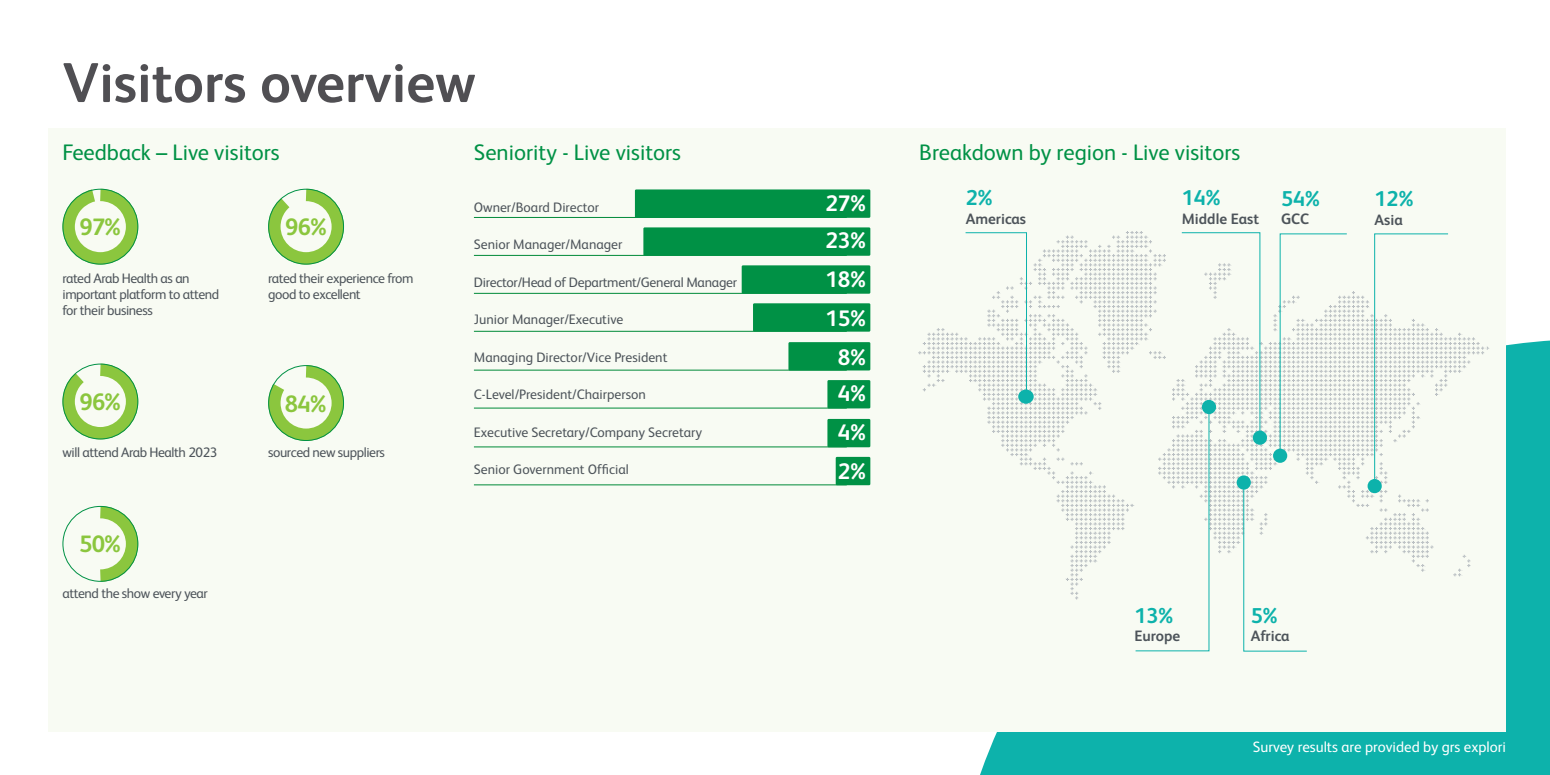
<style>
.page{position:relative;width:1550px;height:775px;background:#fff}
.page>*{position:absolute;margin:0;border:0;box-sizing:border-box;transform-origin:0 0}
.t1{font:700 56.25px "FS Albert";color:#504f53}
.t2{font:700 23.75px "FS Albert";letter-spacing:-.03em;color:#8bc63e}
.t3{font:22.5px "FS Albert";color:#009145}
.t4{font:700 22.5px "FS Albert";color:#fff}
.t5{font:700 21.5px "FS Albert";color:#0db2ab}
.t6{font:700 15px "FS Albert";color:#4d545a}
.t7{font:15px "FS Albert";color:#fff}
.t8{font:13.75px/16.2px "FS Albert";letter-spacing:-.02em;color:#4d545a}
.t9{font:13.75px "FS Albert";color:#4d545a}
</style>
<div class="page">
<div style="left:980px;top:340px;width:570px;height:435px;background:#0db2ab"></div>
<div style="left:49px;top:128px;width:1457px;height:604px;background:#f8fbf3"></div>
<svg style="left:918px;top:231px;width:571px;height:368px"></svg>
<svg style="left:1374px;top:233px;width:75px;height:257px"></svg>
<div style="left:1368px;top:479px;width:14px;height:14px;background:#0db2ab;border-radius:50%"></div>
<svg style="left:965px;top:232px;width:62px;height:164px"></svg>
<svg style="left:1135px;top:232px;width:212px;height:420px"></svg>
<div style="left:1237px;top:475px;width:14px;height:15px;background:#0db2ab;border-radius:50%"></div>
<div style="left:1018px;top:390px;width:16px;height:14px;background:#0db2ab;border-radius:50%"></div>
<svg style="left:62px;top:188px;width:77px;height:76px"></svg>
<div style="left:63px;top:189px;width:75px;height:76px;border:1px solid #009145;border-radius:50%"></div>
<svg style="left:268px;top:188px;width:76px;height:77px"></svg>
<div style="left:268px;top:189px;width:76px;height:76px;border:1px solid #009145;border-radius:50%"></div>
<svg style="left:88px;top:505px;width:51px;height:77px"></svg>
<div style="left:63px;top:506px;width:75px;height:76px;border:1px solid #009145;border-radius:50%"></div>
<svg style="left:268px;top:365px;width:76px;height:76px"></svg>
<div style="left:268px;top:365px;width:76px;height:76px;border:1px solid #009145;border-radius:50%"></div>
<svg style="left:62px;top:363px;width:77px;height:77px"></svg>
<div style="left:63px;top:364px;width:75px;height:75px;border:1px solid #009145;border-radius:50%"></div>
<hr style="left:474px;top:217px;width:373px;height:1px;background:#008a38">
<div style="left:635px;top:189px;width:235px;height:29px;background:#009145"></div>
<hr style="left:474px;top:331px;width:373px;height:1px;background:#008a38">
<div style="left:753px;top:303px;width:117px;height:29px;background:#009145"></div>
<hr style="left:474px;top:485px;width:373px;height:1px;background:#008a38">
<div style="left:836px;top:457px;width:34px;height:28px;background:#009145"></div>
<hr style="left:474px;top:408px;width:373px;height:1px;background:#008a38">
<div style="left:827px;top:380px;width:43px;height:28px;background:#009145"></div>
<hr style="left:474px;top:255px;width:373px;height:1px;background:#008a38">
<div style="left:643px;top:227px;width:227px;height:29px;background:#009145"></div>
<hr style="left:474px;top:370px;width:373px;height:1px;background:#008a38">
<div style="left:788px;top:342px;width:82px;height:28px;background:#009145"></div>
<hr style="left:474px;top:293px;width:373px;height:1px;background:#008a38">
<div style="left:742px;top:265px;width:128px;height:29px;background:#009145"></div>
<hr style="left:474px;top:447px;width:373px;height:1px;background:#008a38">
<div style="left:827px;top:419px;width:43px;height:28px;background:#009145"></div>
<p class="t1" style="left:62px;top:45px;width:415px">Visitors overview</p>
<p class="t3" style="left:62px;top:137px;width:219px">Feedback – Live visitors</p>
<p class="t2" style="left:79px;top:211px;width:43px">97%</p>
<p class="t2" style="left:285px;top:211px;width:43px">96%</p>
<p class="t8" style="left:268px;top:269px;width:147px">rated their experience from good to excellent</p>
<p class="t8" style="left:62px;top:269px;width:158px">rated Arab Health as an important platform to attend for their business</p>
<p class="t2" style="left:79px;top:386px;width:43px">96%</p>
<p class="t8" style="left:63px;top:444px;width:156px">will attend Arab Health 2023</p>
<p class="t2" style="left:79px;top:528px;width:43px">50%</p>
<p class="t8" style="left:63px;top:585px;width:147px">attend the show every year</p>
<p class="t2" style="left:285px;top:387px;width:43px">84%</p>
<p class="t8" style="left:268px;top:444px;width:118px">sourced new suppliers</p>
<p class="t3" style="left:474px;top:137px;width:209px">Seniority - Live visitors</p>
<p class="t9" style="left:474px;top:198px;width:127px">Owner/Board Director</p>
<p class="t9" style="left:474px;top:235px;width:150px">Senior Manager/Manager</p>
<p class="t8" style="left:474px;top:273px;width:265px">Director/Head of Department/General Manager</p>
<p class="t9" style="left:474px;top:310px;width:151px">Junior Manager/Executive</p>
<p class="t9" style="left:474px;top:348px;width:195px">Managing Director/Vice President</p>
<p class="t9" style="left:474px;top:385px;width:173px">C-Level/President/Chairperson</p>
<p class="t9" style="left:474px;top:423px;width:230px">Executive Secretary/Company Secretary</p>
<p class="t9" style="left:474px;top:460px;width:156px">Senior Government Official</p>
<p class="t4" style="left:825px;top:188px;width:42px">27%</p>
<p class="t4" style="left:825px;top:225px;width:42px">23%</p>
<p class="t4" style="left:825px;top:264px;width:42px">18%</p>
<p class="t4" style="left:825px;top:303px;width:42px">15%</p>
<p class="t4" style="left:838px;top:342px;width:29px">8%</p>
<p class="t4" style="left:838px;top:378px;width:29px">4%</p>
<p class="t4" style="left:838px;top:417px;width:29px">4%</p>
<p class="t4" style="left:838px;top:456px;width:29px">2%</p>
<p class="t3" style="left:919px;top:137px;width:322px">Breakdown by region - Live visitors</p>
<p class="t5" style="left:966px;top:183px;width:28px">2%</p>
<p class="t6" style="left:966px;top:209px;width:62px">Americas</p>
<p class="t5" style="left:1182px;top:183px;width:40px">14%</p>
<p class="t6" style="left:1182px;top:209px;width:79px">Middle East</p>
<p class="t5" style="left:1281px;top:184px;width:40px">54%</p>
<p class="t6" style="left:1281px;top:209px;width:30px">GCC</p>
<p class="t5" style="left:1375px;top:184px;width:40px">12%</p>
<p class="t6" style="left:1375px;top:209px;width:30px">Asia</p>
<p class="t5" style="left:1134px;top:601px;width:40px">13%</p>
<p class="t6" style="left:1134px;top:626px;width:47px">Europe</p>
<p class="t5" style="left:1251px;top:601px;width:28px">5%</p>
<p class="t6" style="left:1251px;top:626px;width:40px">Africa</p>
<p class="t7" style="left:1253px;top:737px;width:255px">Survey results are provided by grs explori</p>
</div>
